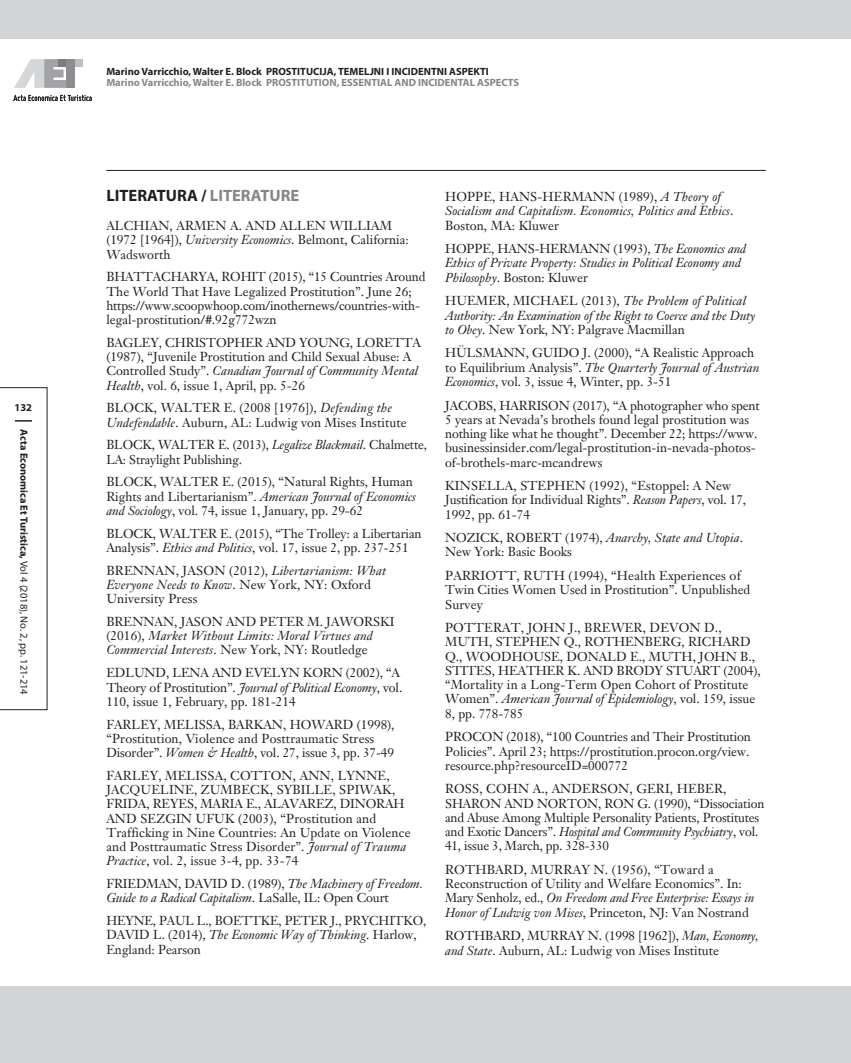
<style>
.page{position:relative;width:851px;height:1063px;background:#fff}
.page>*{position:absolute;margin:0;border:0;box-sizing:border-box;transform-origin:0 0}
.t1{font:700 16.5px "Myriad Pro";color:#231f20}
.t2{font:12.75px/14.2px "Janson HR";color:#231f20}
.t3{font:italic 12.75px/14.2px "Janson HR";color:#231f20}
.t4{font:700 10.5px "Myriad Pro";color:#231f20}
.t5{font:700 10.5px "Myriad Pro";color:#848689}
.t6{font:10.5px "Myriad Pro";color:#231f20}
.s1{font-weight:700}
.s2{color:#848689}
.s3{font-style:italic}
.s4{font-style:normal}
</style>
<div class="page">
<div style="left:0;top:0;width:850px;height:38px;background:#d3d4d6"></div>
<div style="left:0;top:986px;width:850px;height:77px;background:#d3d4d6"></div>
<svg style="left:0;top:387px;width:47px;height:323px"></svg>
<svg style="left:14px;top:59px;width:52px;height:29px"></svg>
<div style="left:66px;top:59px;width:9px;height:29px;background:#8b8d90"></div>
<div style="left:58px;top:59px;width:8px;height:8px;background:#7a7c7f"></div>
<div style="left:75px;top:59px;width:7px;height:8px;background:#bcbdc0"></div>
<svg style="left:13px;top:95px;width:79px;height:6px"></svg>
<hr style="left:106px;top:170px;width:659px;height:1px;background:#231f20">
<p class="t4" style="left:15px;top:401px;width:19px">132</p>
<p class="t6" style="left:31px;top:429px;width:267px;rotate:90deg"><span class="s1">Acta Economica Et Turistica,</span> Vol 4 (2018), No. 2, pp. 121-214</p>
<p class="t4" style="left:106px;top:64px;width:384px">Marino Varricchio, Walter E. Block PROSTITUCIJA, TEMELJNI I INCIDENTNI ASPEKTI</p>
<p class="t5" style="left:106px;top:76px;width:414px">Marino Varricchio, Walter E. Block PROSTITUTION, ESSENTIAL AND INCIDENTAL ASPECTS</p>
<p class="t1" style="left:106px;top:185px;width:194px">LITERATURA / <span class="s2">LITERATURE</span></p>
<p class="t2" style="left:106px;top:219px;width:304px">ALCHIAN, ARMEN A. AND ALLEN WILLIAM (1972 [1964]), <span class="s3">University Economics</span>. Belmont, California:<br>Wadsworth</p>
<p class="t2" style="left:106px;top:270px;width:321px">BHATTACHARYA, ROHIT (2015), “15 Countries Around The World That Have Legalized Prostitution”. June 26; https://www.scoopwhoop.com/inothernews/countries-with&shy;legal-prostitution/#.92g772wzn</p>
<p class="t2" style="left:106px;top:335px;width:316px">BAGLEY, CHRISTOPHER AND YOUNG, LORETTA (1987), “Juvenile Prostitution and Child Sexual Abuse: A Controlled Study”. <span class="s3">Canadian Journal of Community Mental Health</span>, vol. 6, issue 1, April, pp. 5-26</p>
<p class="t2" style="left:106px;top:401px;width:302px">BLOCK, WALTER E. (2008 [1976]), <span class="s3">Defending the<br>Undefendable</span>. Auburn, AL: Ludwig von Mises Institute</p>
<p class="t2" style="left:106px;top:438px;width:322px">BLOCK, WALTER E. (2013), <span class="s3">Legalize Blackmail</span>. Chalmette,<br>LA: Straylight Publishing.</p>
<p class="t2" style="left:106px;top:475px;width:311px">BLOCK, WALTER E. (2015), “Natural Rights, Human<br>Rights and Libertarianism”. <span class="s3">American Journal of Economics and Sociology</span>, vol. 74, issue 1, January, pp. 29-62</p>
<p class="t2" style="left:106px;top:526px;width:317px">BLOCK, WALTER E. (2015), “The Trolley: a Libertarian<br>Analysis”. <span class="s3">Ethics and Politics</span>, vol. 17, issue 2, pp. 237-251</p>
<p class="t2" style="left:106px;top:563px;width:281px">BRENNAN, JASON (2012), <span class="s3">Libertarianism: What<br>Everyone Needs to Know</span>. New York, NY: Oxford<br>University Press</p>
<p class="t2" style="left:106px;top:614px;width:290px">BRENNAN, JASON AND PETER M. JAWORSKI (2016), <span class="s3">Market Without Limits: Moral Virtues and<br>Commercial Interests</span>. New York, NY: Routledge</p>
<p class="t2" style="left:106px;top:666px;width:297px">EDLUND, LENA AND EVELYN KORN (2002), “A<br>Theory of Prostitution”. <span class="s3">Journal of Political Economy</span>, vol.<br>110, issue 1, February, pp. 181-214</p>
<p class="t2" style="left:106px;top:717px;width:290px">FARLEY, MELISSA, BARKAN, HOWARD (1998), “Prostitution, Violence and Posttraumatic Stress<br>Disorder”. <span class="s3">Women &amp; Health</span>, vol. 27, issue 3, pp. 37-49</p>
<p class="t2" style="left:106px;top:768px;width:306px">FARLEY, MELISSA, COTTON, ANN, LYNNE, JACQUELINE, ZUMBECK, SYBILLE, SPIWAK, FRIDA, REYES, MARIA E., ALAVAREZ, DINORAH AND SEZGIN UFUK (2003), “Prostitution and Trafficking in Nine Countries: An Update on Violence and Posttraumatic Stress Disorder”. <span class="s3">Journal of Trauma Practice</span>, vol. 2, issue 3-4, pp. 33-74</p>
<p class="t3" style="left:106px;top:877px;width:318px"><span class="s4">FRIEDMAN, DAVID D. (1989),</span> The Machinery of Freedom.<br>Guide to a Radical Capitalism<span class="s4">. LaSalle, IL: Open Court</span></p>
<p class="t2" style="left:106px;top:913px;width:321px">HEYNE, PAUL L., BOETTKE, PETER J., PRYCHITKO,<br>DAVID L. (2014), <span class="s3">The Economic Way of Thinking</span>. Harlow,<br>England: Pearson</p>
<p class="t3" style="left:445px;top:190px;width:290px"><span class="s4">HOPPE, HANS-HERMANN (1989),</span> A Theory of<br>Socialism and Capitalism. Economics, Politics and Ethics<span class="s4">.<br>Boston, MA: Kluwer</span></p>
<p class="t3" style="left:445px;top:242px;width:302px"><span class="s4">HOPPE, HANS-HERMANN (1993),</span> The Economics and<br>Ethics of Private Property: Studies in Political Economy and<br>Philosophy<span class="s4">. Boston: Kluwer</span></p>
<p class="t3" style="left:445px;top:294px;width:311px"><span class="s4">HUEMER, MICHAEL (2013),</span> The Problem of Political<br>Authority: An Examination of the Right to Coerce and the Duty to Obey<span class="s4">. New York, NY: Palgrave Macmillan</span></p>
<p class="t2" style="left:445px;top:346px;width:315px">HÜLSMANN, GUIDO J. (2000), “A Realistic Approach to Equilibrium Analysis”. <span class="s3">The Quarterly Journal of Austrian<br>Economics</span>, vol. 3, issue 4, Winter, pp. 3-51</p>
<p class="t2" style="left:445px;top:398px;width:316px">JACOBS, HARRISON (2017), “A photographer who spent 5 years at Nevada’s brothels found legal prostitution was nothing like what he thought”. December 22; https://www. businessinsider.com/legal-prostitution-in-nevada-photos&shy;of-brothels-marc-mcandrews</p>
<p class="t2" style="left:445px;top:478px;width:302px">KINSELLA, STEPHEN (1992), “Estoppel: A New<br>Justification for Individual Rights”. <span class="s3">Reason Papers</span>, vol. 17,<br>1992, pp. 61-74</p>
<p class="t2" style="left:445px;top:531px;width:299px">NOZICK, ROBERT (1974), <span class="s3">Anarchy, State and Utopia</span>.<br>New York: Basic Books</p>
<p class="t2" style="left:445px;top:568px;width:307px">PARRIOTT, RUTH (1994), “Health Experiences of<br>Twin Cities Women Used in Prostitution”. Unpublished<br>Survey</p>
<p class="t2" style="left:445px;top:620px;width:317px">POTTERAT, JOHN J., BREWER, DEVON D., MUTH, STEPHEN Q., ROTHENBERG, RICHARD Q., WOODHOUSE, DONALD E., MUTH, JOHN B., STITES, HEATHER K. AND BRODY STUART (2004), “Mortality in a Long-Term Open Cohort of Prostitute Women”. <span class="s3">American Journal of Epidemiology</span>, vol. 159, issue 8, pp. 778-785</p>
<p class="t2" style="left:445px;top:730px;width:307px">PROCON (2018), “100 Countries and Their Prostitution<br>Policies”. April 23; https://prostitution.procon.org/view. resource.php?resourceID=000772</p>
<p class="t2" style="left:445px;top:782px;width:321px">ROSS, COHN A., ANDERSON, GERI, HEBER, SHARON AND NORTON, RON G. (1990), “Dissociation and Abuse Among Multiple Personality Patients, Prostitutes and Exotic Dancers”. <span class="s3">Hospital and Community Psychiatry</span>, vol.<br>41, issue 3, March, pp. 328-330</p>
<p class="t2" style="left:445px;top:862px;width:310px">ROTHBARD, MURRAY N. (1956), “Toward a Reconstruction of Utility and Welfare Economics”. In:<br>Mary Senholz, ed., <span class="s3">On Freedom and Free Enterprise: Essays in Honor of Ludwig von Mises</span>, Princeton, NJ: Van Nostrand</p>
<p class="t2" style="left:445px;top:929px;width:315px">ROTHBARD, MURRAY N. (1998 [1962]), <span class="s3">Man, Economy, and State</span>. Auburn, AL: Ludwig von Mises Institute</p>
</div>
